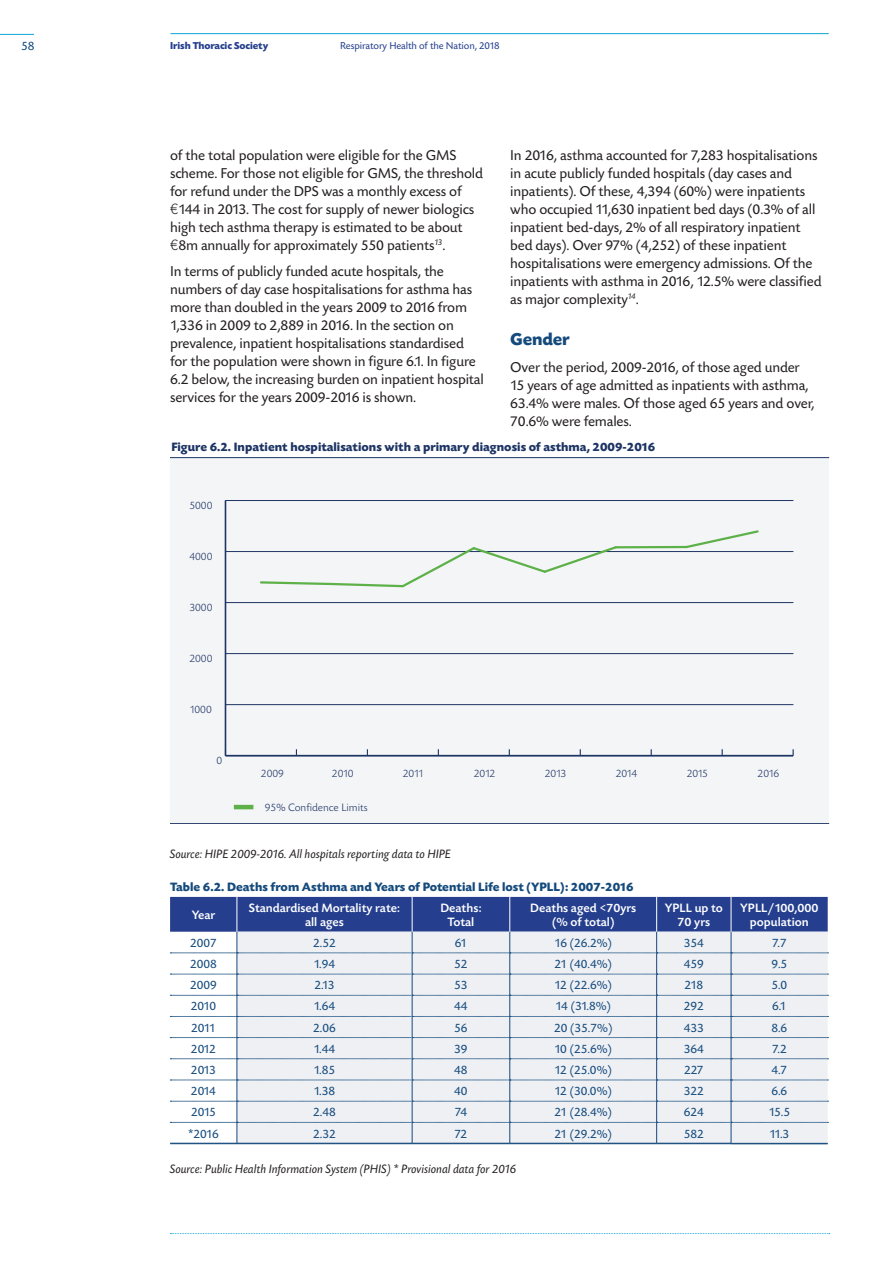
<style>
.page{position:relative;width:893px;height:1263px;background:#fff}
.page>*{position:absolute;margin:0;border:0;box-sizing:border-box;transform-origin:0 0}
.ITC_Para_Head{font:700 18px "Today SB";letter-spacing:-.01em;color:#144a7c}
.ITC_Body_Text{font:15px/18px "Today SB";letter-spacing:-.01em;color:#231f20}
.Table_Text{font:12.75px "Today SB";color:#144a7c}
.Source{font:italic 12.75px "Today SB";letter-spacing:-.01em;color:#231f20}
.Table_heading_white{font:500 12.75px/13.5px "Today SB";color:#fff;text-align:center}
.t1{font:700 12.75px "Today SB";color:#1d3464}
.Table_Heading_Blue{font:700 12.75px "Today SB";color:#144a7c}
.t2{font:300 11.25px "Today SB";color:#1d3464}
.t3{font:10.5px "Today SB";letter-spacing:-.01em;color:#253f8e}
.t4{font:700 10.5px "Today SB";letter-spacing:-.01em;color:#253f8e}
.s1{font-family:"Gibson";font-weight:300}
</style>
<div class="page">
<div style="left:170px;top:458px;width:659px;height:365px;background:#f4f5f7"></div>
<hr style="left:170px;top:457px;width:659px;height:1px;background:#1d3464">
<hr style="left:170px;top:823px;width:659px;height:1px;background:#1d3464">
<svg style="left:792px;top:749px;width:2px;height:7px"></svg>
<hr style="left:225px;top:500px;width:1px;height:256px;background:#1d3464">
<hr style="left:225px;top:755px;width:568px;height:1px;background:#1d3464">
<hr style="left:225px;top:704px;width:568px;height:1px;background:#1d3464">
<hr style="left:225px;top:653px;width:568px;height:1px;background:#1d3464">
<hr style="left:225px;top:602px;width:568px;height:1px;background:#1d3464">
<hr style="left:225px;top:551px;width:568px;height:1px;background:#1d3464">
<hr style="left:225px;top:500px;width:568px;height:1px;background:#1d3464">
<svg style="left:259px;top:530px;width:501px;height:58px"></svg>
<hr style="left:234px;top:805px;width:19px;height:4px;background:#5eb149">
<hr style="left:731px;top:1143px;width:97px;height:1px;background:#144a7c">
<hr style="left:237px;top:1143px;width:175px;height:1px;background:#144a7c">
<hr style="left:412px;top:1143px;width:98px;height:1px;background:#144a7c">
<hr style="left:510px;top:1143px;width:147px;height:1px;background:#144a7c">
<hr style="left:657px;top:1143px;width:74px;height:1px;background:#144a7c">
<svg style="left:170px;top:897px;width:658px;height:246px;background:#ccd3e2"></svg>
<hr style="left:170px;top:1143px;width:67px;height:1px;background:#144a7c">
<hr style="left:237px;top:897px;width:1px;height:35px;background:#fff">
<hr style="left:412px;top:897px;width:1px;height:35px;background:#fff">
<hr style="left:509px;top:897px;width:1px;height:35px;background:#fff">
<hr style="left:656px;top:897px;width:1px;height:35px;background:#fff">
<hr style="left:731px;top:897px;width:1px;height:35px;background:#fff">
<hr style="left:170px;top:33px;width:659px;height:1px;background:#0da5d8">
<svg style="left:170px;top:1233px;width:660px;height:1px"></svg>
<hr style="left:0;top:34px;width:34px;height:1px;background:#0da5d8">
<p class="Table_Text" style="left:21px;top:40px;width:15px">58</p>
<p class="t4" style="left:170px;top:40px;width:100px">Irish Thoracic Society</p>
<p class="t3" style="left:340px;top:40px;width:161px">Respiratory Health of the Nation, 2018</p>
<p class="ITC_Body_Text" style="left:170px;top:146px;width:315px">of the total population were eligible for the GMS scheme. For those not eligible for GMS, the threshold for refund under the DPS was a monthly excess of <span class="s1">¤</span>144 in 2013. The cost for supply of newer biologics high tech asthma therapy is estimated to be about <span class="s1">¤</span>8m annually for approximately 550 patients<sup>13</sup>.</p>
<p class="ITC_Body_Text" style="left:170px;top:263px;width:315px">In terms of publicly funded acute hospitals, the numbers of day case hospitalisations for asthma has more than doubled in the years 2009 to 2016 from 1,336 in 2009 to 2,889 in 2016. In the section on prevalence, inpatient hospitalisations standardised for the population were shown in figure 6.1. In figure 6.2 below, the increasing burden on inpatient hospital services for the years 2009-2016 is shown.</p>
<p class="ITC_Body_Text" style="left:510px;top:146px;width:313px">In 2016, asthma accounted for 7,283 hospitalisations in acute publicly funded hospitals (day cases and inpatients). Of these, 4,394 (60%) were inpatients who occupied 11,630 inpatient bed days (0.3% of all inpatient bed-days, 2% of all respiratory inpatient bed days). Over 97% (4,252) of these inpatient hospitalisations were emergency admissions. Of the inpatients with asthma in 2016, 12.5% were classified as major complexity<sup>14</sup>.</p>
<p class="ITC_Para_Head" style="left:510px;top:329px;width:61px">Gender</p>
<p class="ITC_Body_Text" style="left:510px;top:358px;width:306px">Over the period, 2009-2016, of those aged under 15 years of age admitted as inpatients with asthma, 63.4% were males. Of those aged 65 years and over, 70.6% were females.</p>
<p class="t1" style="left:171px;top:440px;width:485px">Figure 6.2. Inpatient hospitalisations with a primary diagnosis of asthma, 2009-2016</p>
<p class="t2" style="left:189px;top:500px;width:25px">5000</p>
<p class="t2" style="left:189px;top:551px;width:25px">4000</p>
<p class="t2" style="left:189px;top:602px;width:25px">3000</p>
<p class="t2" style="left:189px;top:653px;width:25px">2000</p>
<p class="t2" style="left:189px;top:704px;width:24px">1000</p>
<p class="t2" style="left:217px;top:755px;width:7px">0</p>
<p class="t2" style="left:261px;top:767px;width:25px">2009</p>
<p class="t2" style="left:332px;top:767px;width:23px">2010</p>
<p class="t2" style="left:403px;top:767px;width:23px">2011</p>
<p class="t2" style="left:474px;top:767px;width:23px">2012</p>
<p class="t2" style="left:545px;top:767px;width:23px">2013</p>
<p class="t2" style="left:616px;top:767px;width:23px">2014</p>
<p class="t2" style="left:687px;top:767px;width:23px">2015</p>
<p class="t2" style="left:758px;top:767px;width:23px">2016</p>
<p class="t2" style="left:265px;top:801px;width:104px">95% Confidence Limits</p>
<p class="Source" style="left:170px;top:847px;width:283px">Source: HIPE 2009-2016. All hospitals reporting data to HIPE</p>
<p class="Table_Heading_Blue" style="left:170px;top:880px;width:465px">Table 6.2. Deaths from Asthma and Years of Potential Life lost (YPLL): 2007-2016</p>
<p class="Table_heading_white" style="left:192px;top:908px;width:25px">Year</p>
<p class="Table_heading_white" style="left:249px;top:902px;width:153px">Standardised Mortality rate: all ages</p>
<p class="Table_heading_white" style="left:440px;top:902px;width:43px">Deaths:<br>Total</p>
<p class="Table_heading_white" style="left:530px;top:902px;width:107px">Deaths aged &lt;70yrs (% of total)</p>
<p class="Table_heading_white" style="left:665px;top:902px;width:59px">YPLL up to<br>70 yrs</p>
<p class="Table_heading_white" style="left:740px;top:902px;width:80px">YPLL/100,000 population</p>
<p class="Table_Text" style="left:190px;top:936px;width:28px">2007</p>
<p class="Table_Text" style="left:313px;top:936px;width:24px">2.52</p>
<p class="Table_Text" style="left:455px;top:936px;width:14px">61</p>
<p class="Table_Text" style="left:554px;top:936px;width:59px">16 (26.2%)</p>
<p class="Table_Text" style="left:684px;top:936px;width:22px">354</p>
<p class="Table_Text" style="left:772px;top:936px;width:16px">7.7</p>
<p class="Table_Text" style="left:190px;top:957px;width:28px">2008</p>
<p class="Table_Text" style="left:314px;top:957px;width:23px">1.94</p>
<p class="Table_Text" style="left:454px;top:957px;width:15px">52</p>
<p class="Table_Text" style="left:554px;top:957px;width:59px">21 (40.4%)</p>
<p class="Table_Text" style="left:684px;top:957px;width:22px">459</p>
<p class="Table_Text" style="left:771px;top:957px;width:17px">9.5</p>
<p class="Table_Text" style="left:190px;top:978px;width:28px">2009</p>
<p class="Table_Text" style="left:315px;top:978px;width:21px">2.13</p>
<p class="Table_Text" style="left:454px;top:978px;width:15px">53</p>
<p class="Table_Text" style="left:555px;top:978px;width:59px">12 (22.6%)</p>
<p class="Table_Text" style="left:685px;top:978px;width:20px">218</p>
<p class="Table_Text" style="left:771px;top:978px;width:17px">5.0</p>
<p class="Table_Text" style="left:191px;top:999px;width:27px">2010</p>
<p class="Table_Text" style="left:314px;top:999px;width:23px">1.64</p>
<p class="Table_Text" style="left:454px;top:999px;width:15px">44</p>
<p class="Table_Text" style="left:556px;top:999px;width:57px">14 (31.8%)</p>
<p class="Table_Text" style="left:684px;top:999px;width:22px">292</p>
<p class="Table_Text" style="left:772px;top:999px;width:16px">6.1</p>
<p class="Table_Text" style="left:191px;top:1021px;width:26px">2011</p>
<p class="Table_Text" style="left:313px;top:1021px;width:24px">2.06</p>
<p class="Table_Text" style="left:454px;top:1021px;width:15px">56</p>
<p class="Table_Text" style="left:554px;top:1021px;width:60px">20 (35.7%)</p>
<p class="Table_Text" style="left:684px;top:1021px;width:22px">433</p>
<p class="Table_Text" style="left:771px;top:1021px;width:17px">8.6</p>
<p class="Table_Text" style="left:191px;top:1042px;width:26px">2012</p>
<p class="Table_Text" style="left:314px;top:1042px;width:23px">1.44</p>
<p class="Table_Text" style="left:454px;top:1042px;width:15px">39</p>
<p class="Table_Text" style="left:554px;top:1042px;width:59px">10 (25.6%)</p>
<p class="Table_Text" style="left:684px;top:1042px;width:22px">364</p>
<p class="Table_Text" style="left:772px;top:1042px;width:16px">7.2</p>
<p class="Table_Text" style="left:191px;top:1063px;width:26px">2013</p>
<p class="Table_Text" style="left:314px;top:1063px;width:23px">1.85</p>
<p class="Table_Text" style="left:454px;top:1063px;width:15px">48</p>
<p class="Table_Text" style="left:555px;top:1063px;width:59px">12 (25.0%)</p>
<p class="Table_Text" style="left:684px;top:1063px;width:21px">227</p>
<p class="Table_Text" style="left:771px;top:1063px;width:17px">4.7</p>
<p class="Table_Text" style="left:191px;top:1084px;width:26px">2014</p>
<p class="Table_Text" style="left:314px;top:1084px;width:23px">1.38</p>
<p class="Table_Text" style="left:454px;top:1084px;width:15px">40</p>
<p class="Table_Text" style="left:555px;top:1084px;width:59px">12 (30.0%)</p>
<p class="Table_Text" style="left:684px;top:1084px;width:22px">322</p>
<p class="Table_Text" style="left:771px;top:1084px;width:17px">6.6</p>
<p class="Table_Text" style="left:191px;top:1105px;width:26px">2015</p>
<p class="Table_Text" style="left:313px;top:1105px;width:24px">2.48</p>
<p class="Table_Text" style="left:455px;top:1105px;width:14px">74</p>
<p class="Table_Text" style="left:554px;top:1105px;width:59px">21 (28.4%)</p>
<p class="Table_Text" style="left:684px;top:1105px;width:22px">624</p>
<p class="Table_Text" style="left:769px;top:1105px;width:23px">15.5</p>
<p class="Table_Text" style="left:188px;top:1126px;width:32px">*2016</p>
<p class="Table_Text" style="left:313px;top:1126px;width:24px">2.32</p>
<p class="Table_Text" style="left:455px;top:1126px;width:14px">72</p>
<p class="Table_Text" style="left:554px;top:1126px;width:59px">21 (29.2%)</p>
<p class="Table_Text" style="left:684px;top:1126px;width:22px">582</p>
<p class="Table_Text" style="left:769px;top:1126px;width:21px">11.3</p>
<p class="Source" style="left:170px;top:1162px;width:348px">Source: Public Health Information System (PHIS) * Provisional data for 2016</p>
</div>
